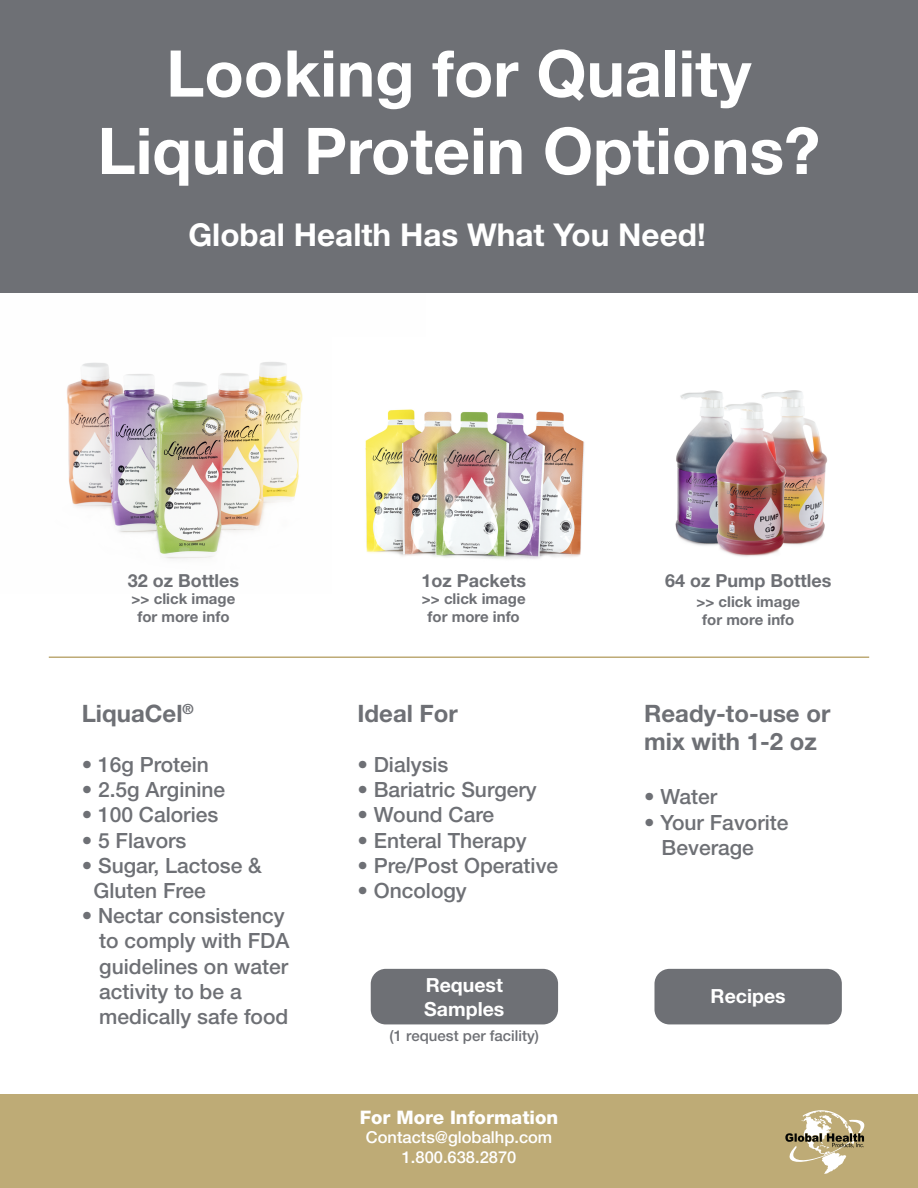
<style>
.page{position:relative;width:918px;height:1188px;background:#fff}
.page>*{position:absolute;margin:0;border:0;box-sizing:border-box;transform-origin:0 0}
.t1{font:700 64.5px/77.4px "Helvetica Neue";color:#fff;text-align:center}
.t2{font:700 31.5px "Helvetica Neue";color:#fff}
.t3{font:700 24px/28.8px "Helvetica Neue";color:#6e7075}
.t4{font:500 21px/25.2px "Helvetica Neue";color:#6e7075}
.t5{font:700 19.5px/23.4px "Helvetica Neue";color:#fff}
.t6{font:800 18.6px "Helvetica Neue";color:#fff}
.t7{font:700 18px "Helvetica Neue";color:#6e7075}
.t8{font:500 16.5px/19.8px "Helvetica Neue";color:#fff;text-align:center}
.t9{font:700 15px/18px "Helvetica Neue";color:#6e7075;text-align:center}
.t10{font:500 15px "Helvetica Neue";color:#6e7075}
</style>
<div class="page">
<img style="left:67px;top:362px;width:236px;height:197px">
<img style="left:675px;top:390px;width:153px;height:167px">
<img style="left:365px;top:409px;width:220px;height:150px">
<div style="left:0;top:0;width:918px;height:293px;background:#6e7075"></div>
<div style="left:0;top:1094px;width:918px;height:94px;background:#beab76"></div>
<div style="left:371px;top:969px;width:187px;height:55px;background:#6e7075;border-radius:15px"></div>
<svg style="left:785px;top:1110px;width:80px;height:64px"></svg>
<div style="left:654px;top:969px;width:188px;height:55px;background:#6e7075;border-radius:15px"></div>
<hr style="left:49px;top:656px;width:820px;height:2px;background:#beab76">
<h1 class="t1" style="left:97px;top:33px;width:724px">Looking for Quality<br>Liquid Protein Options?</h1>
<h2 class="t2" style="left:188px;top:216px;width:519px">Global Health Has What You Need!</h2>
<p class="t7" style="left:128px;top:569px;width:113px">32 oz Bottles</p>
<p class="t7" style="left:421px;top:569px;width:106px">1oz Packets</p>
<p class="t7" style="left:665px;top:569px;width:168px">64 oz Pump Bottles</p>
<p class="t9" style="left:132px;top:590px;width:105px">&gt;&gt; click image for more info</p>
<p class="t9" style="left:422px;top:589px;width:105px">&gt;&gt; click image for more info</p>
<p class="t3" style="left:82px;top:698px;width:114px">LiquaCel<sup>®</sup></p>
<p class="t4" style="left:82px;top:752px;width:129px">• 16g Protein</p>
<p class="t4" style="left:82px;top:777px;width:145px">• 2.5g Arginine</p>
<p class="t4" style="left:82px;top:802px;width:138px">• 100 Calories</p>
<p class="t4" style="left:82px;top:827px;width:106px">• 5 Flavors</p>
<p class="t4" style="left:93px;top:853px;width:170px;text-indent:-12px">• Sugar, Lactose &amp;<br>Gluten Free</p>
<p class="t4" style="left:99px;top:903px;width:192px;text-indent:-18px">• Nectar consistency to comply with FDA guidelines on water activity to be a medically safe food</p>
<p class="t3" style="left:357px;top:698px;width:102px">Ideal For</p>
<p class="t4" style="left:357px;top:752px;width:93px">• Dialysis</p>
<p class="t4" style="left:357px;top:777px;width:181px">• Bariatric Surgery</p>
<p class="t4" style="left:357px;top:802px;width:138px">• Wound Care</p>
<p class="t4" style="left:357px;top:827px;width:171px">• Enteral Therapy</p>
<p class="t4" style="left:357px;top:853px;width:202px">• Pre/Post Operative</p>
<p class="t4" style="left:357px;top:878px;width:111px">• Oncology</p>
<p class="t5" style="left:424px;top:973px;width:82px">Request<br>Samples</p>
<p class="t10" style="left:390px;top:1027px;width:151px">(1 request per facility)</p>
<p class="t6" style="left:360px;top:1106px;width:200px">For More Information</p>
<p class="t8" style="left:366px;top:1128px;width:188px">Contacts@globalhp.com<br>1.800.638.2870</p>
<p class="t9" style="left:696px;top:592px;width:105px">&gt;&gt; click image for more info</p>
<p class="t3" style="left:644px;top:698px;width:188px">Ready-to-use or mix with 1-2 oz</p>
<p class="t4" style="left:644px;top:784px;width:75px">• Water</p>
<p class="t4" style="left:662px;top:809px;width:128px;text-indent:-18px">• Your Favorite<br>Beverage</p>
<p class="t5" style="left:711px;top:984px;width:77px">Recipes</p>
</div>
